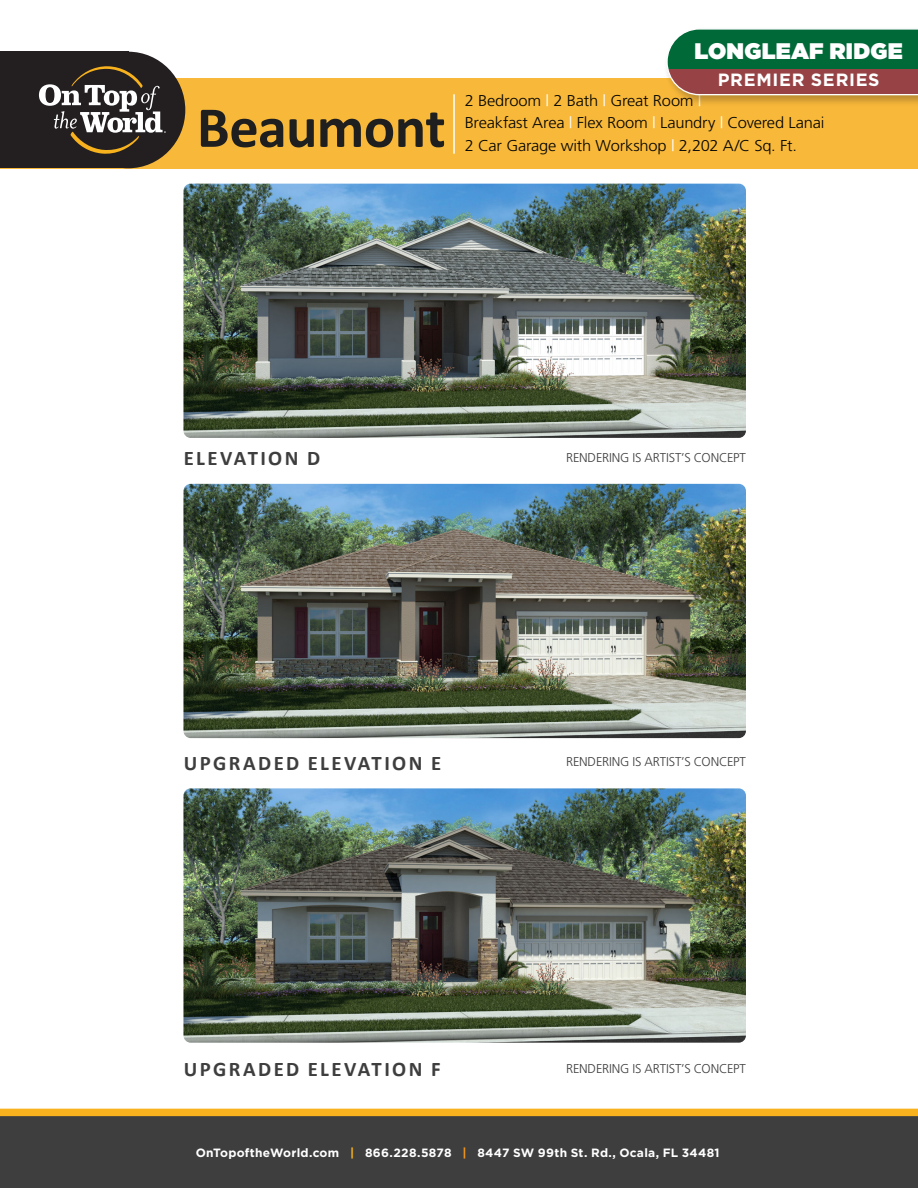
<style>
.page{position:relative;width:918px;height:1188px;background:#fff}
.page>*{position:absolute;margin:0;border:0;box-sizing:border-box;transform-origin:0 0}
.t1{font:700 58.5px "Calibri";letter-spacing:-.01em;color:#201f1f}
.t2{font:900 22.5px "Gotham";letter-spacing:.015em;color:#fff}
.t3{font:700 20.85px "Calibri";letter-spacing:.115em;color:#3e3e3f}
.t4{font:700 17.7px "Gotham";letter-spacing:.04em;color:#fff}
.t5{font:300 15.6px "Frutiger";letter-spacing:-.015em;color:#040503;scale:1.05 1}
.t6{font:300 12.75px "Frutiger";letter-spacing:-.01em;color:#3e3e3f}
.t7{font:700 12px "Gotham";letter-spacing:.02em;color:#fff}
.s1{color:#fff}
.s2{color:#f7b21d}
.s3{color:#f79820}
</style>
<div class="page">
<div style="left:0;top:78px;width:918px;height:90px;background:#f8b839"></div>
<div style="left:71px;top:52px;width:114px;height:116px;background:#231f20;border-radius:50%"></div>
<div style="left:0;top:52px;width:128px;height:116px;background:#231f20"></div>
<svg style="left:39px;top:66px;width:127px;height:89px"></svg>
<hr style="left:453px;top:94px;width:2px;height:60px;background:#fff">
<div style="left:663px;top:27px;width:255px;height:80px;background:#231f20;opacity:.29"></div>
<svg style="left:666px;top:28px;width:252px;height:68px;background:#4a6649"></svg>
<img style="left:183px;top:184px;width:563px;height:254px">
<img style="left:183px;top:484px;width:563px;height:254px">
<img style="left:183px;top:788px;width:563px;height:255px">
<div style="left:0;top:1112px;width:918px;height:76px;background:#3e3e3f"></div>
<div style="left:0;top:1109px;width:918px;height:7px;background:#f7b21d"></div>
<p class="t1" style="left:197px;top:91px;width:250px">Beaumont</p>
<p class="t2" style="left:694px;top:35px;width:210px">LONGLEAF RIDGE</p>
<p class="t4" style="left:718px;top:69px;width:163px">PREMIER SERIES</p>
<p class="t5" style="left:465px;top:92px;width:227px">2 Bedroom <span class="s1">|</span> 2 Bath <span class="s1">|</span> Great Room <span class="s1">|</span></p>
<p class="t5" style="left:465px;top:114px;width:344px">Breakfast Area <span class="s1">|</span> Flex Room <span class="s1">|</span> Laundry <span class="s1">|</span> Covered Lanai</p>
<p class="t5" style="left:465px;top:137px;width:318px">2 Car Garage with Workshop <span class="s1">|</span> 2,202 A/C Sq. Ft.</p>
<p class="t3" style="left:184px;top:445px;width:138px">ELEVATION D</p>
<p class="t6" style="left:566px;top:450px;width:181px">RENDERING IS ARTIST’S CONCEPT</p>
<p class="t3" style="left:184px;top:750px;width:259px">UPGRADED ELEVATION E</p>
<p class="t6" style="left:566px;top:755px;width:181px">RENDERING IS ARTIST’S CONCEPT</p>
<p class="t3" style="left:184px;top:1056px;width:258px">UPGRADED ELEVATION F</p>
<p class="t6" style="left:566px;top:1061px;width:181px">RENDERING IS ARTIST’S CONCEPT</p>
<p class="t7" style="left:196px;top:1146px;width:525px">OnTopoftheWorld.com <span class="s2">|</span> 866.228.5878 <span class="s3">|</span> 8447 SW 99th St. Rd., Ocala, FL 34481</p>
</div>
